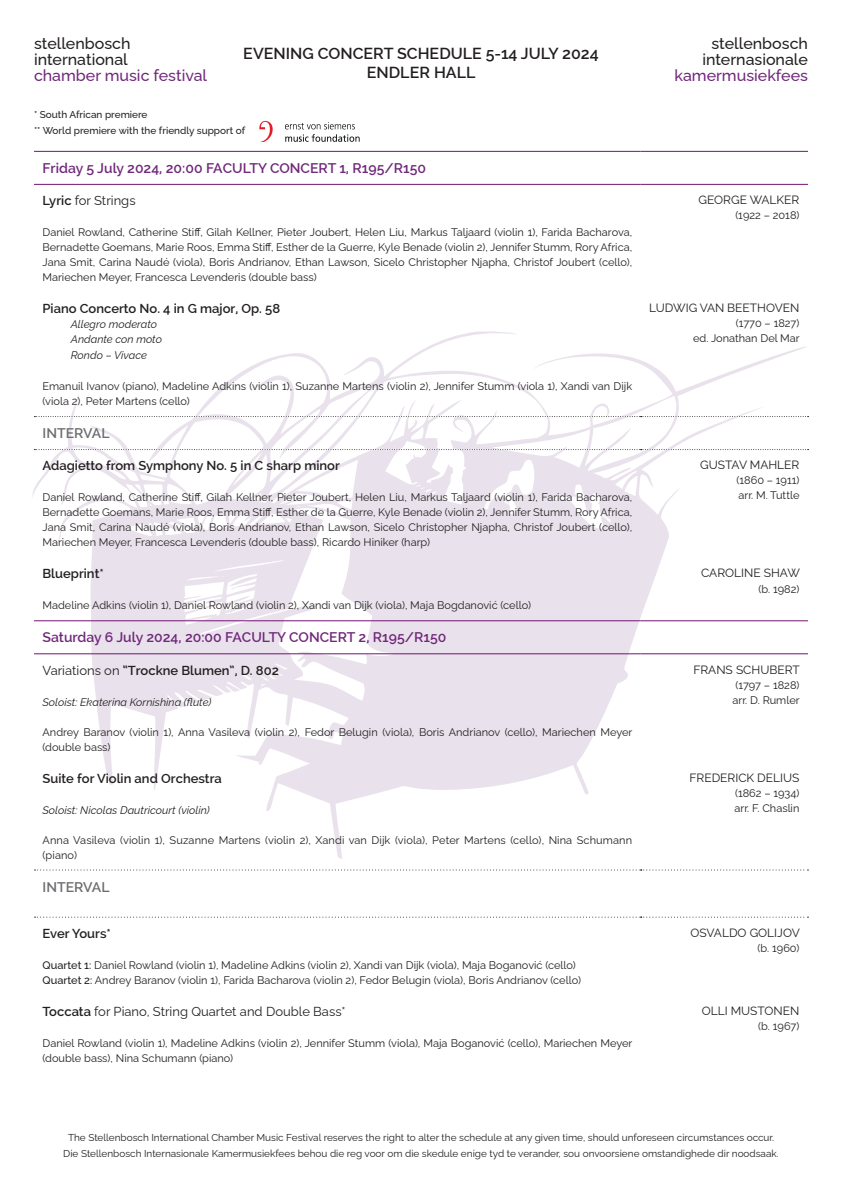
<style>
.page{position:relative;width:842px;height:1191px;background:#fff}
.page>*{position:absolute;margin:0;border:0;box-sizing:border-box;transform-origin:0 0}
.t1{font:100 16px/16px "Raleway";color:#231f20;text-align:center}
.t2{font:600 16px/19.2px "Raleway";color:#231f20;text-align:center}
.t3{font:100 16px "Raleway";color:#70287a}
.t4{font:600 14px "Raleway";color:#70287a}
.t5{font:600 14px "Raleway";color:#6c6d70}
.t6{font:600 13px "Raleway";color:#231f20}
.t7{font:100 13px "Raleway";color:#231f20}
.t8{font:100 12px "Raleway";color:#231f20}
.t9{font:100 11px/15px "Raleway";color:#231f20}
.t10{font:italic 100 11px/15px "Raleway";color:#231f20}
.t11{font:100 10px/16px "Raleway";color:#231f20;text-align:center}
.s1{font-weight:600}
.s2{font-weight:100}
</style>
<div class="page">
<svg style="left:32px;top:331px;width:776px;height:528px"></svg>
<img style="left:259px;top:120px;width:101px;height:21px">
<hr style="left:34px;top:151px;width:607px;height:1px;background:#731472">
<hr style="left:641px;top:151px;width:167px;height:1px;background:#731472">
<hr style="left:34px;top:184px;width:607px;height:1px;background:#731472">
<hr style="left:641px;top:184px;width:167px;height:1px;background:#731472">
<hr style="left:34px;top:620px;width:607px;height:1px;background:#731472">
<hr style="left:641px;top:620px;width:167px;height:1px;background:#731472">
<hr style="left:34px;top:653px;width:607px;height:1px;background:#731472">
<hr style="left:641px;top:653px;width:167px;height:1px;background:#731472">
<svg style="left:34px;top:416px;width:774px;height:1px"></svg>
<svg style="left:34px;top:449px;width:774px;height:1px"></svg>
<svg style="left:35px;top:869px;width:773px;height:1px"></svg>
<svg style="left:35px;top:916px;width:773px;height:1px"></svg>
<h1 class="t1" style="left:34px;top:34px;width:98px;text-align:left">stellenbosch international</h1>
<h1 class="t3" style="left:34px;top:63px;width:175px">chamber music festival</h1>
<h1 class="t2" style="left:243px;top:44px;width:357px">EVENING CONCERT SCHEDULE 5-14 JULY 2024<br>ENDLER HALL</h1>
<p class="t11" style="left:34px;top:105px;width:213px;text-align:left">* South African premiere<br>** World premiere with the friendly support of</p>
<p class="t4" style="left:43px;top:160px;width:385px">Friday 5 July 2024, 20:00 FACULTY CONCERT 1, R195/R150</p>
<p class="t7" style="left:43px;top:190px;width:95px"><span class="s1">Lyric</span> for Strings</p>
<p class="t9" style="left:43px;top:223px;width:591px;text-align:justify">Daniel Rowland, Catherine Stiff, Gilah Kellner, Pieter Joubert, Helen Liu, Markus Taljaard (violin 1), Farida Bacharova, Bernadette Goemans, Marie Roos, Emma Stiff, Esther de la Guerre, Kyle Benade (violin 2), Jennifer Stumm, Rory Africa, Jana Smit, Carina Naudé (viola), Boris Andrianov, Ethan Lawson, Sicelo Christopher Njapha, Christof Joubert (cello), Mariechen Meyer, Francesca Levenderis (double bass)</p>
<p class="t6" style="left:43px;top:301px;width:239px">Piano Concerto No. 4 in G major, Op. 58</p>
<p class="t10" style="left:71px;top:315px;width:93px">Allegro moderato<br>Andante con moto</p>
<p class="t10" style="left:71px;top:347px;width:78px">Rondo – Vivace</p>
<p class="t9" style="left:43px;top:377px;width:591px">Emanuil Ivanov (piano), Madeline Adkins (violin 1), Suzanne Martens (violin 2), Jennifer Stumm (viola 1), Xandi van Dijk (viola 2), Peter Martens (cello)</p>
<p class="t5" style="left:43px;top:425px;width:69px">INTERVAL</p>
<p class="t6" style="left:43px;top:458px;width:299px">Adagietto from Symphony No. 5 in C sharp minor</p>
<p class="t9" style="left:43px;top:489px;width:591px;text-align:justify">Daniel Rowland, Catherine Stiff, Gilah Kellner, Pieter Joubert, Helen Liu, Markus Taljaard (violin 1), Farida Bacharova, Bernadette Goemans, Marie Roos, Emma Stiff, Esther de la Guerre, Kyle Benade (violin 2), Jennifer Stumm, Rory Africa, Jana Smit, Carina Naudé (viola), Boris Andrianov, Ethan Lawson, Sicelo Christopher Njapha, Christof Joubert (cello), Mariechen Meyer, Francesca Levenderis (double bass), Ricardo Hiniker (harp)</p>
<p class="t6" style="left:43px;top:566px;width:63px">Blueprint*</p>
<p class="t9" style="left:43px;top:597px;width:490px">Madeline Adkins (violin 1), Daniel Rowland (violin 2), Xandi van Dijk (viola), Maja Bogdanović (cello)</p>
<p class="t4" style="left:43px;top:629px;width:405px">Saturday 6 July 2024, 20:00 FACULTY CONCERT 2, R195/R150</p>
<p class="t6" style="left:43px;top:662px;width:238px"><span class="s2">Variations on</span> “Trockne Blumen”, D. 802</p>
<p class="t10" style="left:43px;top:693px;width:170px">Soloist: Ekaterina Kornishina (flute)</p>
<p class="t9" style="left:43px;top:723px;width:591px">Andrey Baranov (violin 1), Anna Vasileva (violin 2), Fedor Belugin (viola), Boris Andrianov (cello), Mariechen Meyer (double bass)</p>
<p class="t6" style="left:43px;top:770px;width:181px">Suite for Violin and Orchestra</p>
<p class="t10" style="left:43px;top:801px;width:169px">Soloist: Nicolas Dautricourt (violin)</p>
<p class="t9" style="left:43px;top:831px;width:591px">Anna Vasileva (violin 1), Suzanne Martens (violin 2), Xandi van Dijk (viola), Peter Martens (cello), Nina Schumann (piano)</p>
<p class="t5" style="left:43px;top:878px;width:69px">INTERVAL</p>
<p class="t6" style="left:43px;top:925px;width:70px">Ever Yours*</p>
<p class="t9" style="left:43px;top:956px;width:540px">Quartet 1: Daniel Rowland (violin 1), Madeline Adkins (violin 2), Xandi van Dijk (viola), Maja Boganović (cello)<br>Quartet 2: Andrey Baranov (violin 1), Farida Bacharova (violin 2), Fedor Belugin (viola), Boris Andrianov (cello)</p>
<p class="t7" style="left:43px;top:1001px;width:305px"><span class="s1">Toccata</span> for Piano, String Quartet and Double Bass*</p>
<p class="t9" style="left:43px;top:1034px;width:591px">Daniel Rowland (violin 1), Madeline Adkins (violin 2), Jennifer Stumm (viola), Maja Boganović (cello), Mariechen Meyer (double bass), Nina Schumann (piano)</p>
<h1 class="t1" style="left:702px;top:34px;width:107px">stellenbosch internasionale</h1>
<h1 class="t3" style="left:674px;top:63px;width:135px">kamermusiekfees</h1>
<p class="t8" style="left:698px;top:190px;width:102px">GEORGE WALKER</p>
<p class="t9" style="left:735px;top:206px;width:66px">(1922 – 2018)</p>
<p class="t8" style="left:649px;top:298px;width:152px">LUDWIG VAN BEETHOVEN</p>
<p class="t9" style="left:693px;top:315px;width:108px;text-align:right">(1770 – 1827)<br>ed. Jonathan Del Mar</p>
<p class="t8" style="left:700px;top:455px;width:101px">GUSTAV MAHLER</p>
<p class="t9" style="left:736px;top:472px;width:64px">(1860 – 1911) arr. M. Tuttle</p>
<p class="t8" style="left:701px;top:563px;width:100px">CAROLINE SHAW</p>
<p class="t9" style="left:758px;top:580px;width:42px">(b. 1982)</p>
<p class="t8" style="left:693px;top:660px;width:108px">FRANS SCHUBERT</p>
<p class="t9" style="left:732px;top:676px;width:69px">(1797 – 1828) arr. D. Rumler</p>
<p class="t8" style="left:689px;top:768px;width:111px">FREDERICK DELIUS</p>
<p class="t9" style="left:734px;top:784px;width:66px">(1862 – 1934) arr. F. Chaslin</p>
<p class="t8" style="left:690px;top:923px;width:111px">OSVALDO GOLIJOV</p>
<p class="t9" style="left:757px;top:939px;width:43px">(b. 1960)</p>
<p class="t8" style="left:702px;top:1001px;width:99px">OLLI MUSTONEN</p>
<p class="t9" style="left:758px;top:1017px;width:43px">(b. 1967)</p>
<p class="t11" style="left:63px;top:1128px;width:717px">The Stellenbosch International Chamber Music Festival reserves the right to alter the schedule at any given time, should unforeseen circumstances occur.<br>Die Stellenbosch Internasionale Kamermusiekfees behou die reg voor om die skedule enige tyd te verander, sou onvoorsiene omstandighede dir noodsaak.</p>
</div>
